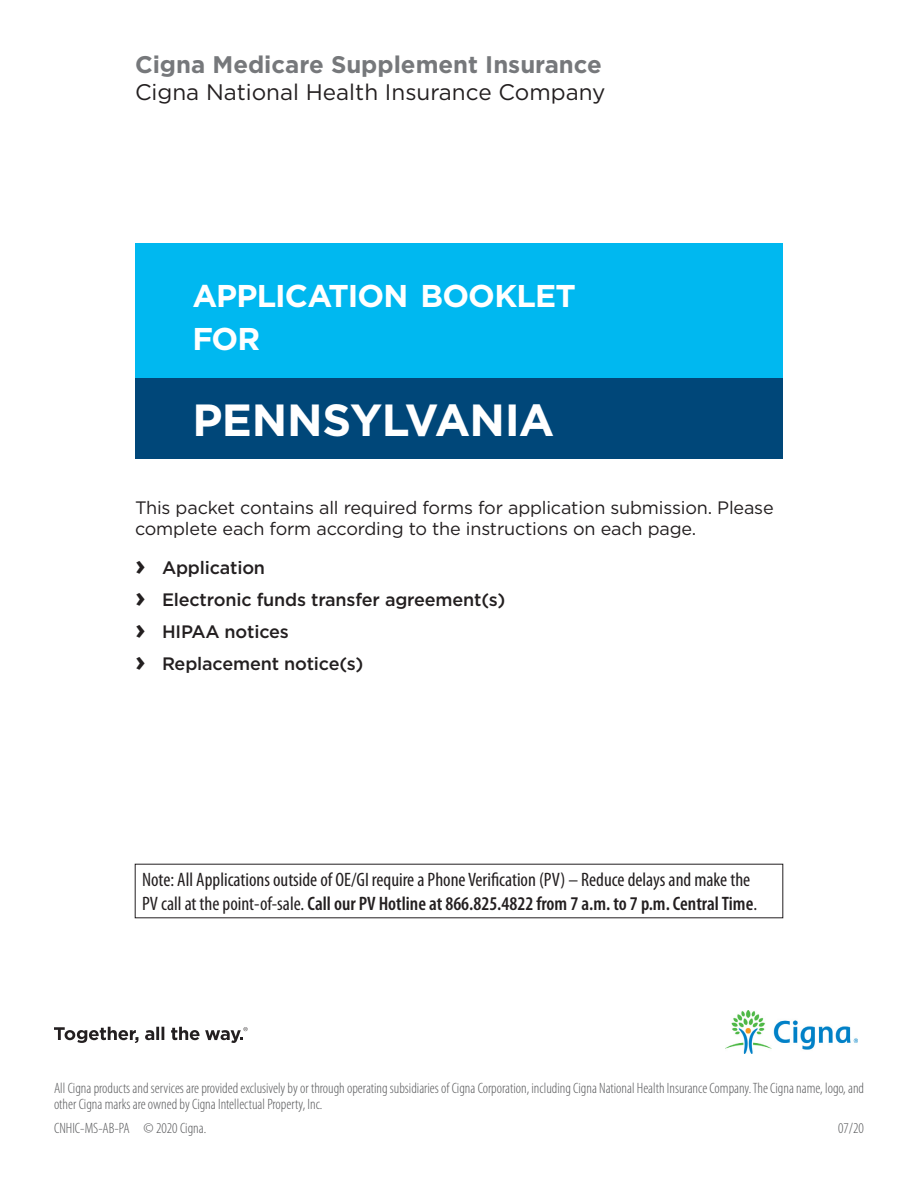
<style>
.page{position:relative;width:918px;height:1188px;background:#fff}
.page>*{position:absolute;margin:0;border:0;box-sizing:border-box;transform-origin:0 0}
.Headline_bold_40_45{font:700 45px "Gotham";letter-spacing:-.015em;color:#fff}
.Small_headline_bold{font:700 31.5px/43.5px "Gotham";letter-spacing:-.025em;color:#fff}
.t1{font:700 24px "Gotham";color:#76787b}
.t2{font:22.5px "Gotham";color:#231f20}
.t3{font:condensed 19.5px/24px "Myriad Pro";color:#231f20}
.Small_headline_bold-2{font:18px/21px "Gotham";letter-spacing:-.01em;color:#231f20}
.t4{font:500 18px "Gotham";letter-spacing:-.01em;color:#231f20}
.Legal_copy_Cat{font:300 condensed 15px/16.5px "Myriad Pro";color:#57585a}
.s1{font-weight:700;font-size:28.5px}
.s2{font-weight:600}
</style>
<div class="page">
<div style="left:135px;top:243px;width:648px;height:135px;background:#00b8f0"></div>
<div style="left:135px;top:378px;width:648px;height:81px;background:#004779"></div>
<svg style="left:54px;top:1027px;width:84px;height:16px"></svg>
<svg style="left:145px;top:1027px;width:19px;height:13px"></svg>
<svg style="left:171px;top:1027px;width:77px;height:16px"></svg>
<img style="left:726px;top:1011px;width:131px;height:43px">
<p class="t1" style="left:135px;top:49px;width:468px">Cigna Medicare Supplement Insurance</p>
<p class="t2" style="left:135px;top:78px;width:472px">Cigna National Health Insurance Company</p>
<p class="Small_headline_bold" style="left:192px;top:274px;width:385px">APPLICATION BOOKLET<br>FOR</p>
<p class="Headline_bold_40_45" style="left:192px;top:391px;width:363px">PENNSYLVANIA</p>
<p class="Small_headline_bold-2" style="left:135px;top:497px;width:640px">This packet contains all required forms for application submission. Please complete each form according to the instructions on each page.</p>
<p class="t4" style="left:135px;top:556px;width:132px"><span class="s1">›</span> Application</p>
<p class="t4" style="left:135px;top:587px;width:372px"><span class="s1">›</span> Electronic funds transfer agreement(s)</p>
<p class="t4" style="left:135px;top:620px;width:156px"><span class="s1">›</span> HIPAA notices</p>
<p class="t4" style="left:135px;top:652px;width:230px"><span class="s1">›</span> Replacement notice(s)</p>
<p class="t3" style="left:142px;top:868px;width:617px">Note: All Applications outside of OE/GI require a Phone Verification (PV) – Reduce delays and make the<br>PV call at the point-of-sale. <span class="s2">Call our PV Hotline at 866.825.4822 from 7 a.m. to 7 p.m. Central Time</span>.</p>
<p class="Legal_copy_Cat" style="left:54px;top:1080px;width:812px">All Cigna products and services are provided exclusively by or through operating subsidiaries of Cigna Corporation, including Cigna National Health Insurance Company. The Cigna name, logo, and other Cigna marks are owned by Cigna Intellectual Property, Inc.</p>
<p class="Legal_copy_Cat" style="left:54px;top:1120px;width:154px">CNHIC-MS-AB-PA © 2020 Cigna.</p>
<p class="Legal_copy_Cat" style="left:838px;top:1120px;width:27px">07/20</p>
</div>
